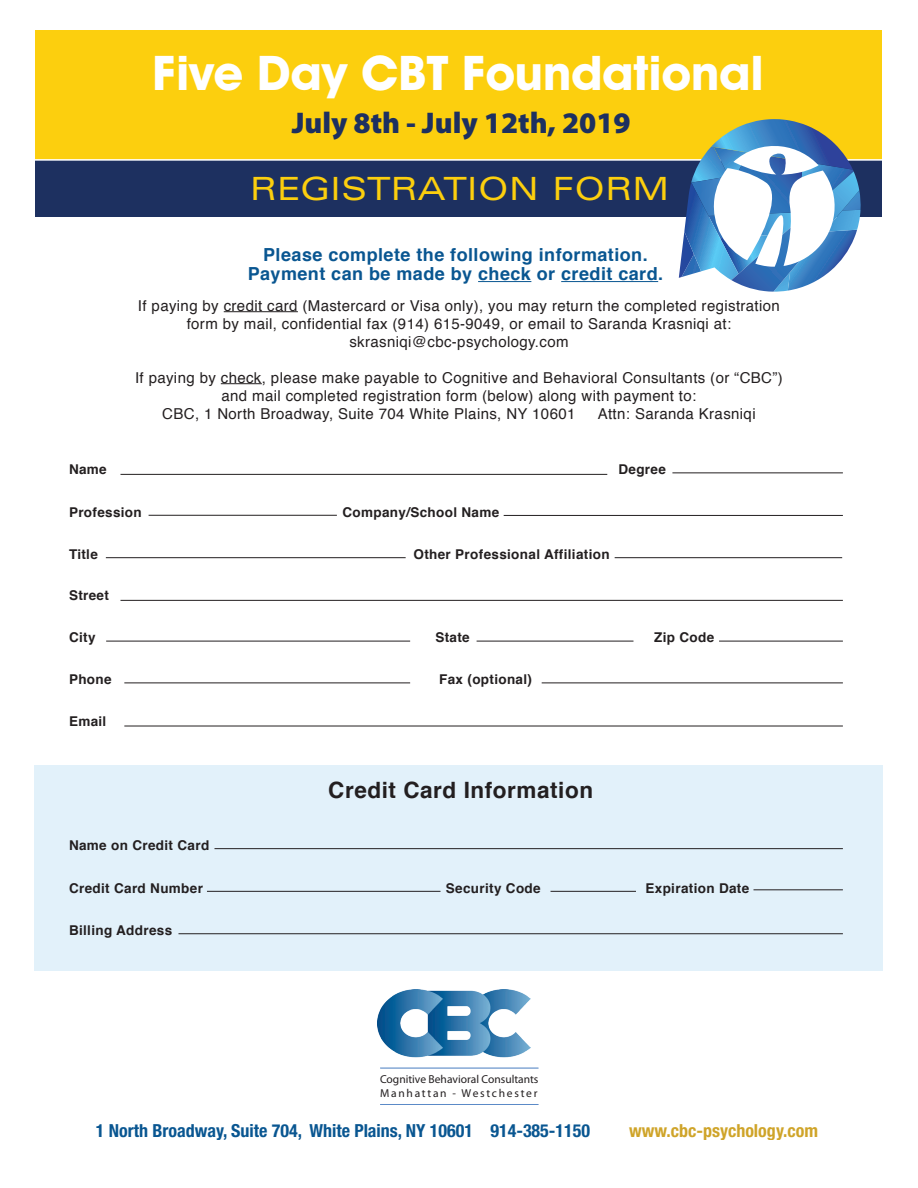
<style>
.page{position:relative;width:918px;height:1188px;background:#fff}
.page>*{position:absolute;margin:0;border:0;box-sizing:border-box;transform-origin:0 0}
.t1{font:700 48px "Avant Garde IT Cby BT";color:#fff}
.t2{font:33px "Audi Sans Ext";letter-spacing:.025em;color:#fccf0e}
.t3{font:900 30px "Myriad Pro";color:#1d3060}
.t4{font:700 22.5px "Helvetica";letter-spacing:.025em;color:#231f20}
.t5{font:700 18px/19.5px "Helvetica";letter-spacing:.025em;color:#095691;text-align:center}
.t6{font:700 condensed 18px "Helvetica Neue";color:#095691}
.t7{font:700 condensed 18px "Helvetica Neue";color:#cfa429}
.t8{font:15px/18px "Helvetica";letter-spacing:.025em;color:#231f20;text-align:center}
.t9{font:700 13.5px "Helvetica";letter-spacing:.025em;color:#231f20}
.t10{font:11.55px/14.4px "Myriad Pro";color:#231f20}
</style>
<div class="page">
<div style="left:34px;top:765px;width:848px;height:206px;background:#e2f1fa"></div>
<div style="left:35px;top:30px;width:847px;height:132px;background:#fccf0e"></div>
<img style="left:378px;top:990px;width:153px;height:68px">
<hr style="left:380px;top:1068px;width:159px;height:1px;background:#5b8ac7">
<hr style="left:380px;top:1104px;width:159px;height:1px;background:#5b8ac7">
<div style="left:35px;top:160px;width:847px;height:57px;background:#1d3060"></div>
<hr style="left:0;top:159px;width:918px;height:2px;background:#fff">
<svg style="left:679px;top:119px;width:182px;height:173px"></svg>
<hr style="left:224px;top:311px;width:74px;height:1px;background:#231f20">
<hr style="left:221px;top:383px;width:41px;height:1px;background:#231f20">
<hr style="left:121px;top:474px;width:486px;height:1px;background:#231f20">
<hr style="left:149px;top:515px;width:188px;height:1px;background:#231f20">
<hr style="left:477px;top:641px;width:156px;height:1px;background:#231f20">
<hr style="left:719px;top:641px;width:124px;height:1px;background:#231f20">
<hr style="left:672px;top:472px;width:171px;height:1px;background:#231f20">
<hr style="left:504px;top:515px;width:339px;height:1px;background:#231f20">
<hr style="left:121px;top:600px;width:722px;height:1px;background:#231f20">
<hr style="left:214px;top:848px;width:629px;height:1px;background:#231f20">
<hr style="left:207px;top:891px;width:234px;height:1px;background:#231f20">
<hr style="left:178px;top:933px;width:665px;height:1px;background:#231f20">
<hr style="left:551px;top:891px;width:85px;height:1px;background:#231f20">
<hr style="left:753px;top:889px;width:90px;height:1px;background:#231f20">
<hr style="left:106px;top:641px;width:304px;height:1px;background:#231f20">
<hr style="left:124px;top:683px;width:286px;height:1px;background:#231f20">
<hr style="left:542px;top:683px;width:301px;height:1px;background:#231f20">
<hr style="left:124px;top:726px;width:719px;height:1px;background:#231f20">
<hr style="left:106px;top:557px;width:300px;height:1px;background:#231f20">
<hr style="left:615px;top:557px;width:227px;height:1px;background:#231f20">
<hr style="left:478px;top:281px;width:53px;height:1px;background:#095691">
<hr style="left:561px;top:281px;width:97px;height:1px;background:#095691">
<h1 class="t1" style="left:153px;top:44px;width:613px">Five Day CBT Foundational</h1>
<h3 class="t3" style="left:292px;top:106px;width:341px">July 8th - July 12th, 2019</h3>
<h2 class="t2" style="left:250px;top:168px;width:421px">REGISTRATION FORM</h2>
<p class="t5" style="left:248px;top:246px;width:417px">Please complete the following information.<br>Payment can be made by check or credit card.</p>
<p class="t8" style="left:138px;top:298px;width:643px">If paying by credit card (Mastercard or Visa only), you may return the completed registration form by mail, confidential fax (914) 615-9049, or email to Saranda Krasniqi at: skrasniqi@cbc-psychology.com</p>
<p class="t8" style="left:135px;top:370px;width:649px">If paying by check, please make payable to Cognitive and Behavioral Consultants (or “CBC”)</p>
<p class="t8" style="left:222px;top:388px;width:476px">and mail completed registration form (below) along with payment to:</p>
<p class="t8" style="left:162px;top:406px;width:415px">CBC, 1 North Broadway, Suite 704 White Plains, NY 10601</p>
<p class="t8" style="left:598px;top:406px;width:159px">Attn: Saranda Krasniqi</p>
<p class="t9" style="left:69px;top:464px;width:39px">Name</p>
<p class="t9" style="left:618px;top:464px;width:49px">Degree</p>
<p class="t9" style="left:69px;top:506px;width:74px">Profession</p>
<p class="t9" style="left:342px;top:506px;width:158px">Company/School Name</p>
<p class="t9" style="left:69px;top:548px;width:30px">Title</p>
<p class="t9" style="left:414px;top:548px;width:198px">Other Professional Affiliation</p>
<p class="t9" style="left:69px;top:590px;width:41px">Street</p>
<p class="t9" style="left:69px;top:632px;width:28px">City</p>
<p class="t9" style="left:435px;top:632px;width:36px">State</p>
<p class="t9" style="left:654px;top:632px;width:62px">Zip Code</p>
<p class="t9" style="left:69px;top:674px;width:44px">Phone</p>
<p class="t9" style="left:439px;top:674px;width:94px">Fax (optional)</p>
<p class="t9" style="left:69px;top:716px;width:39px">Email</p>
<h3 class="t4" style="left:328px;top:781px;width:266px">Credit Card Information</h3>
<p class="t9" style="left:69px;top:840px;width:142px">Name on Credit Card</p>
<p class="t9" style="left:69px;top:882px;width:136px">Credit Card Number</p>
<p class="t9" style="left:446px;top:882px;width:96px">Security Code</p>
<p class="t9" style="left:646px;top:882px;width:105px">Expiration Date</p>
<p class="t9" style="left:69px;top:924px;width:105px">Billing Address</p>
<p class="t10" style="left:380px;top:1071px;width:160px">Cognitive Behavioral Consultants<br>Manhattan - Westchester</p>
<p class="t6" style="left:96px;top:1119px;width:496px">1 North Broadway, Suite 704, White Plains, NY 10601 914-385-1150</p>
<p class="t7" style="left:629px;top:1119px;width:191px">www.cbc-psychology.com</p>
</div>
